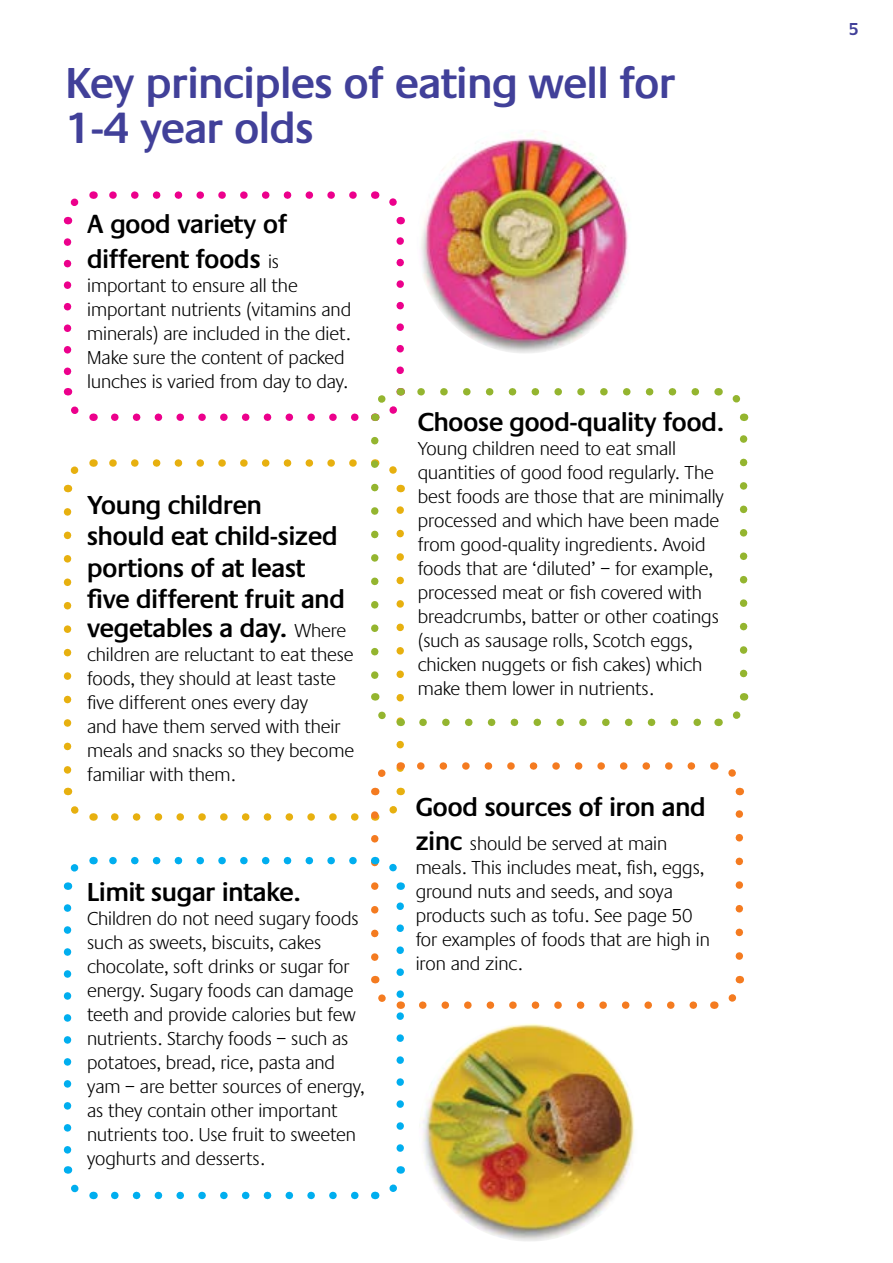
<style>
.page{position:relative;width:893px;height:1263px;background:#fff}
.page>*{position:absolute;margin:0;border:0;box-sizing:border-box;transform-origin:0 0}
.t1{font:600 45px/45px "Praxis";color:#414099}
.t2{font:600 27px/31.5px "Praxis";color:#000}
.t3{font:300 19.5px/24px "Praxis";color:#000}
.t4{font:600 18px "Praxis";color:#414099}
.s1{font-weight:300;font-size:19.5px}
.s2{font-weight:600;font-size:27px}
</style>
<div class="page">
<svg style="left:64px;top:512px;width:7px;height:262px"></svg>
<svg style="left:63px;top:466px;width:16px;height:26px"></svg>
<svg style="left:64px;top:788px;width:30px;height:33px"></svg>
<svg style="left:64px;top:242px;width:7px;height:134px"></svg>
<svg style="left:396px;top:237px;width:8px;height:133px"></svg>
<svg style="left:109px;top:191px;width:244px;height:8px"></svg>
<svg style="left:63px;top:198px;width:16px;height:26px"></svg>
<svg style="left:64px;top:388px;width:30px;height:33px"></svg>
<svg style="left:375px;top:191px;width:29px;height:33px"></svg>
<svg style="left:736px;top:810px;width:7px;height:146px"></svg>
<svg style="left:728px;top:976px;width:16px;height:26px"></svg>
<svg style="left:714px;top:762px;width:29px;height:33px"></svg>
<svg style="left:64px;top:908px;width:7px;height:246px"></svg>
<svg style="left:115px;top:1192px;width:244px;height:7px"></svg>
<svg style="left:63px;top:864px;width:16px;height:26px"></svg>
<svg style="left:64px;top:1166px;width:30px;height:34px"></svg>
<svg style="left:389px;top:1166px;width:16px;height:26px"></svg>
<img style="left:424px;top:1148px;width:209px;height:93px">
<img style="left:421px;top:134px;width:207px;height:219px">
<svg style="left:740px;top:435px;width:7px;height:238px"></svg>
<svg style="left:109px;top:441px;width:592px;height:707px"></svg>
<svg style="left:732px;top:693px;width:17px;height:26px"></svg>
<svg style="left:718px;top:388px;width:29px;height:33px"></svg>
<svg style="left:115px;top:388px;width:580px;height:33px"></svg>
<p class="t1" style="left:66px;top:61px;width:611px">Key principles of eating well for<br>1-4 year olds</p>
<p class="t2" style="left:87px;top:208px;width:202px;line-height:34.5px">A good variety of different foods <span class="s1">is</span></p>
<p class="t3" style="left:87px;top:274px;width:265px">important to ensure all the important nutrients (vitamins and minerals) are included in the diet.<br>Make sure the content of packed lunches is varied from day to day.</p>
<p class="t2" style="left:87px;top:489px;width:259px">Young children should eat child-sized portions of at least five different fruit and</p>
<p class="t2" style="left:87px;top:612px;width:261px">vegetables a day. <span class="s1">Where</span></p>
<p class="t3" style="left:87px;top:643px;width:268px">children are reluctant to eat these foods, they should at least taste five different ones every day<br>and have them served with their meals and snacks so they become familiar with them.</p>
<p class="t2" style="left:87px;top:876px;width:215px">Limit sugar intake.</p>
<p class="t3" style="left:87px;top:906px;width:279px">Children do not need sugary foods such as sweets, biscuits, cakes chocolate, soft drinks or sugar for energy. Sugary foods can damage teeth and provide calories but few nutrients. Starchy foods – such as potatoes, bread, rice, pasta and yam – are better sources of energy, as they contain other important nutrients too. Use fruit to sweeten yoghurts and desserts.</p>
<p class="t2" style="left:418px;top:407px;width:308px">Choose good-quality food.</p>
<p class="t3" style="left:418px;top:437px;width:308px">Young children need to eat small quantities of good food regularly. The best foods are those that are minimally processed and which have been made from good-quality ingredients. Avoid foods that are ‘diluted’ – for example, processed meat or fish covered with breadcrumbs, batter or other coatings (such as sausage rolls, Scotch eggs, chicken nuggets or fish cakes) which make them lower in nutrients.</p>
<p class="t2" style="left:416px;top:791px;width:291px">Good sources of iron and</p>
<p class="t3" style="left:416px;top:832px;width:296px"><span class="s2">zinc</span> should be served at main meals. This includes meat, fish, eggs, ground nuts and seeds, and soya products such as tofu. See page 50 for examples of foods that are high in iron and zinc.</p>
<p class="t4" style="left:849px;top:19px;width:12px">5</p>
</div>
